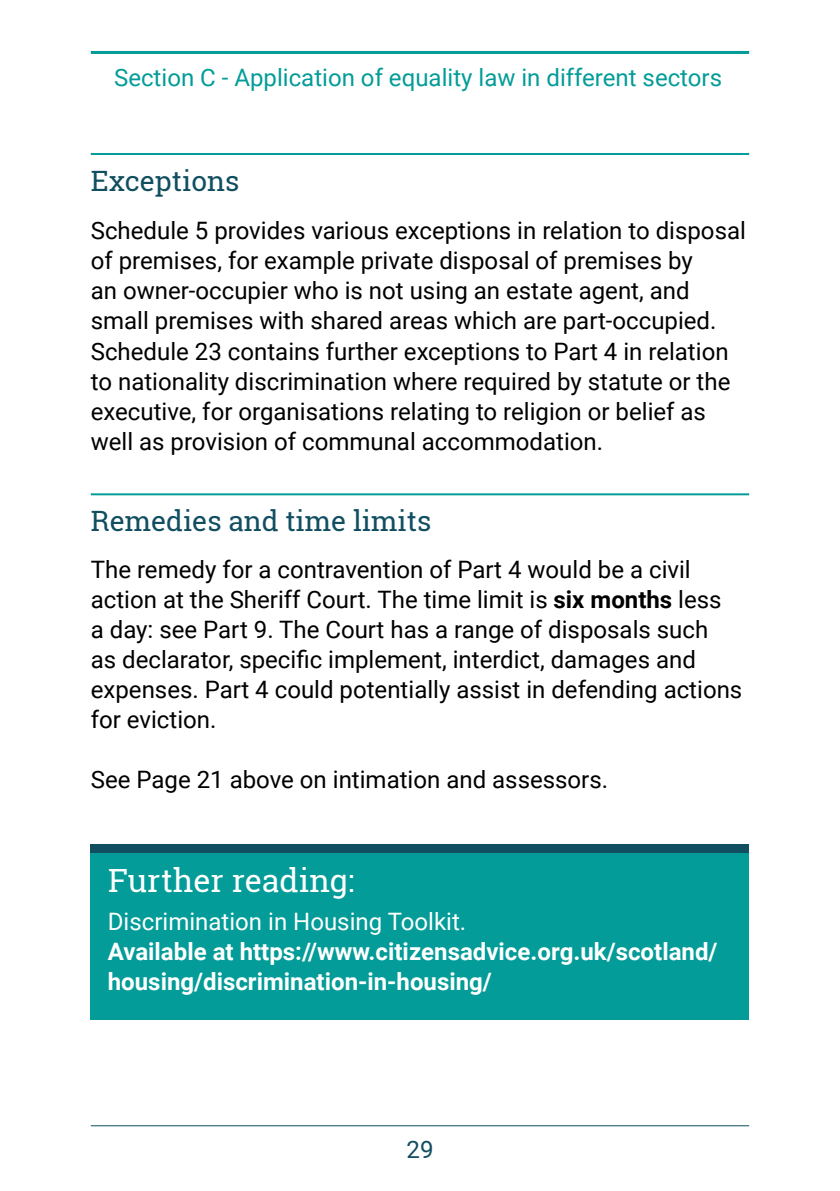
<style>
.page{position:relative;width:840px;height:1191px;background:#fff}
.page>*{position:absolute;margin:0;border:0;box-sizing:border-box;transform-origin:0 0}
.t1{font:32px "Roboto Slab";color:#fff}
.t2{font:28px "Roboto Slab";color:#104e60}
.Body_copy{font:24px/30px "Roboto";color:#000}
.Body_copy-2{font:700 24px/30px "Roboto";color:#fff}
.t3{font:24px "Roboto";color:#039c98}
.Body_copy-3{font:24px "Roboto";color:#fff}
.t4{font:24px "Roboto";color:#104e60}
.s1{font-weight:700}
</style>
<div class="page">
<hr style="left:91px;top:1125px;width:657px;height:1px;background:#104e60">
<hr style="left:91px;top:51px;width:657px;height:3px;background:#039c98">
<hr style="left:91px;top:153px;width:657px;height:2px;background:#039c98">
<hr style="left:91px;top:493px;width:657px;height:2px;background:#039c98">
<div style="left:91px;top:844px;width:657px;height:176px;background:#039c98"></div>
<div style="left:91px;top:844px;width:657px;height:8px;background:#104e60"></div>
<p class="t3" style="left:114px;top:60px;width:609px">Section C - Application of equality law in different sectors</p>
<h2 class="t2" style="left:91px;top:161px;width:150px">Exceptions</h2>
<p class="Body_copy" style="left:91px;top:215px;width:656px">Schedule 5 provides various exceptions in relation to disposal of premises, for example private disposal of premises by<br>an owner-occupier who is not using an estate agent, and small premises with shared areas which are part-occupied.<br>Schedule 23 contains further exceptions to Part 4 in relation to nationality discrimination where required by statute or the executive, for organisations relating to religion or belief as well as provision of communal accommodation.</p>
<h2 class="t2" style="left:91px;top:502px;width:342px">Remedies and time limits</h2>
<p class="Body_copy" style="left:91px;top:553px;width:652px">The remedy for a contravention of Part 4 would be a civil action at the Sheriff Court. The time limit is <span class="s1">six months</span> less<br>a day: see Part 9. The Court has a range of disposals such<br>as declarator, specific implement, interdict, damages and expenses. Part 4 could potentially assist in defending actions for eviction.</p>
<p class="Body_copy" style="left:91px;top:763px;width:518px">See Page 21 above on intimation and assessors.</p>
<h2 class="t1" style="left:108px;top:858px;width:247px">Further reading:</h2>
<p class="Body_copy-3" style="left:108px;top:904px;width:360px">Discrimination in Housing Toolkit.</p>
<p class="Body_copy-2" style="left:108px;top:935px;width:611px">Available at https://www.citizensadvice.org.uk/scotland/ housing/discrimination-in-housing/</p>
<p class="t4" style="left:406px;top:1132px;width:28px">29</p>
</div>
